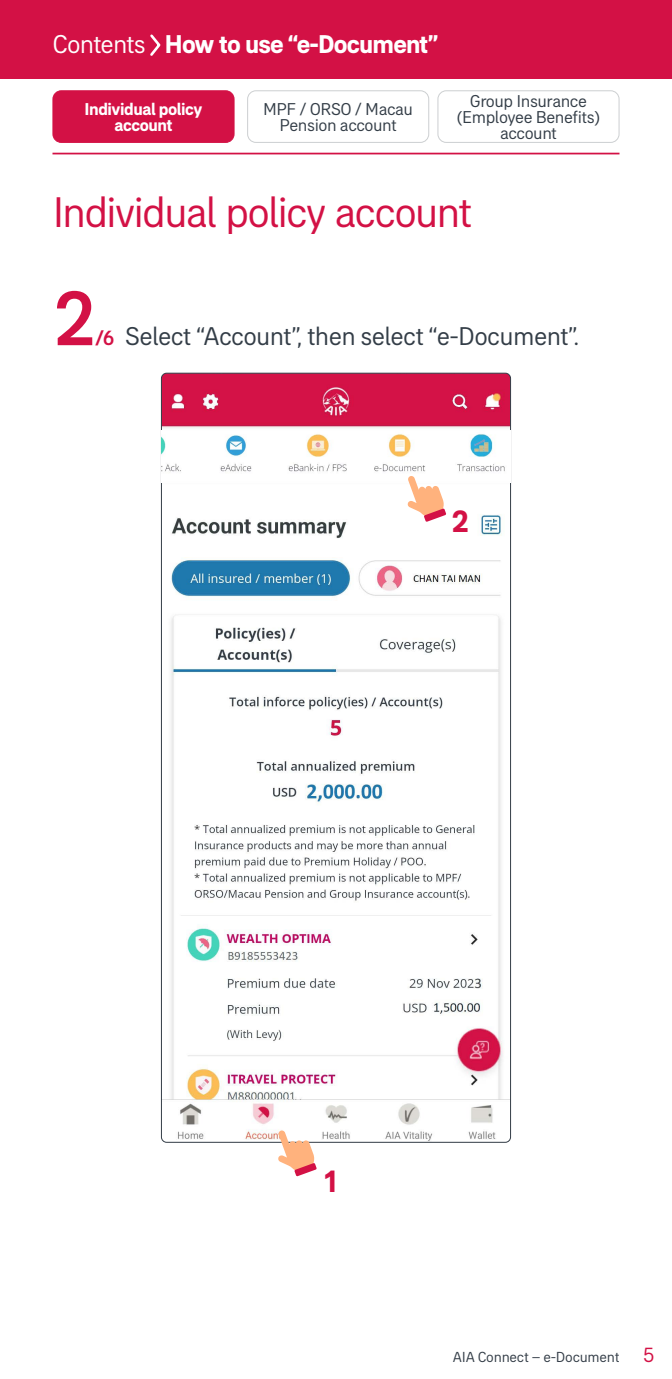
<style>
.page{position:relative;width:672px;height:1379px;background:#fff}
.page>*{position:absolute;margin:0;border:0;box-sizing:border-box;transform-origin:0 0}
.t1{font:500 78.75px "AIA Everest";color:#d31145}
.t2{font:43.75px "AIA Everest";letter-spacing:-.045em;color:#d31145}
.t3{font:700 31.5px "AIA Everest";color:#d31145}
.t4{font:26.25px "AIA Everest";letter-spacing:-.025em;color:#333d47}
.t5{font:700 26.25px "AIA Everest";letter-spacing:-.03em;color:#fff}
.t6{font:500 21px "AIA Everest";color:#d31145}
.t7{font:17.5px/15.8px "AIA Everest";letter-spacing:-.025em;color:#333d47;text-align:center}
.t8{font:700 17.5px/15.8px "AIA Everest";letter-spacing:-.025em;color:#fff;text-align:center}
.t9{font:14.88px "AIA Everest";letter-spacing:-.015em;color:#333d47}
.s1{font-weight:400}
.s2{font-size:21px;color:#d31145}
</style>
<div class="page">
<img style="left:161px;top:373px;width:350px;height:769px">
<svg style="left:278px;top:1130px;width:39px;height:46px"></svg>
<div style="left:0;top:0;width:672px;height:79px;background:#d31145"></div>
<svg style="left:150px;top:34px;width:11px;height:22px"></svg>
<hr style="left:52px;top:153px;width:568px;height:1px;background:#d31145">
<img style="left:162px;top:431px;width:348px;height:51px">
<svg style="left:408px;top:476px;width:38px;height:46px"></svg>
<div style="left:438px;top:90px;width:182px;height:53px;border:1px solid #cccfd1;border-radius:8px"></div>
<div style="left:247px;top:90px;width:182px;height:53px;border:1px solid #cccfd1;border-radius:8px"></div>
<div style="left:53px;top:91px;width:181px;height:51px;background:#d31145;border-radius:8px"></div>
<div style="left:52px;top:90px;width:182px;height:53px;border:1px solid #d31145;border-radius:8px"></div>
<h3 class="t5" style="left:52px;top:29px;width:387px"><span class="s1">Contents</span> How to use “e-Document”</h3>
<p class="t8" style="left:85px;top:101px;width:119px">Individual policy account</p>
<p class="t7" style="left:263px;top:101px;width:151px">MPF / ORSO / Macau<br>Pension account</p>
<p class="t7" style="left:456px;top:93px;width:146px">Group Insurance (Employee Benefits) account</p>
<h2 class="t2" style="left:52px;top:187px;width:421px">Individual policy account</h2>
<h1 class="t1" style="left:52px;top:273px;width:46px">2</h1>
<p class="t6" style="left:95px;top:326px;width:21px">/6</p>
<h3 class="t4" style="left:125px;top:321px;width:455px">Select “Account”, then select “e-Document”.</h3>
<h3 class="t3" style="left:452px;top:503px;width:19px">2</h3>
<h3 class="t3" style="left:322px;top:1163px;width:19px">1</h3>
<p class="t9" style="left:453px;top:1348px;width:203px">AIA Connect – e-Document <span class="s2">5</span></p>
</div>
